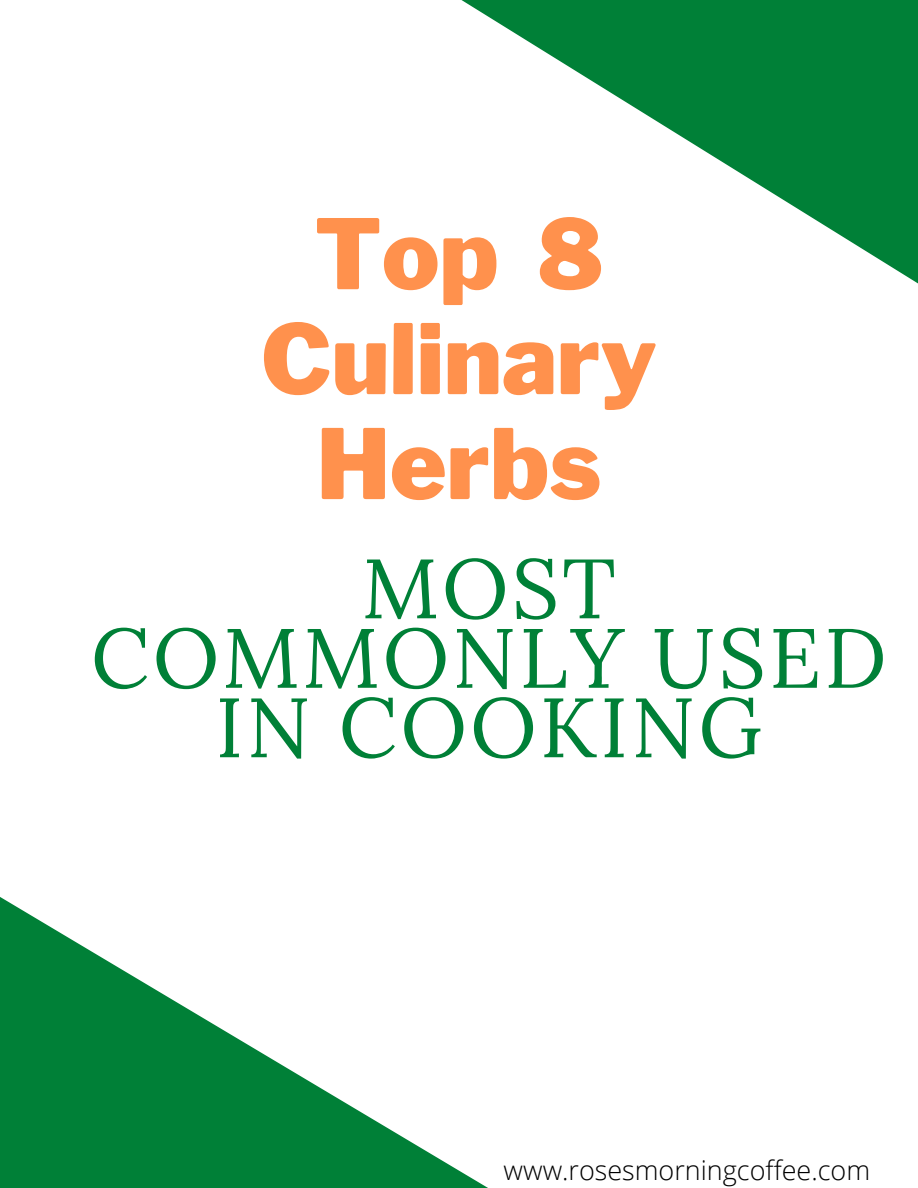
<style>
.page{position:relative;width:918px;height:1188px;background:#fff}
.page>*{position:absolute;margin:0;border:0;box-sizing:border-box;transform-origin:0 0}
.t1{font:900 96px/105px "Libre Franklin";color:#ff914d;text-align:center}
.t2{font:84px/69.4px "Lora";letter-spacing:.035em;color:#008037;text-align:center}
.t3{font:300 27px "Open Sans";color:#000}
</style>
<div class="page">
<svg style="left:461px;top:0;width:457px;height:284px"></svg>
<svg style="left:0;top:897px;width:488px;height:291px"></svg>
<h1 class="t1" style="left:261px;top:202px;width:397px">Top 8<br>Culinary<br>Herbs</h1>
<h2 class="t2" style="left:91px;top:553px;width:797px">MOST<br>COMMONLY USED<br>IN COOKING</h2>
<p class="t3" style="left:504px;top:1151px;width:368px">www.rosesmorningcoffee.com</p>
</div>
